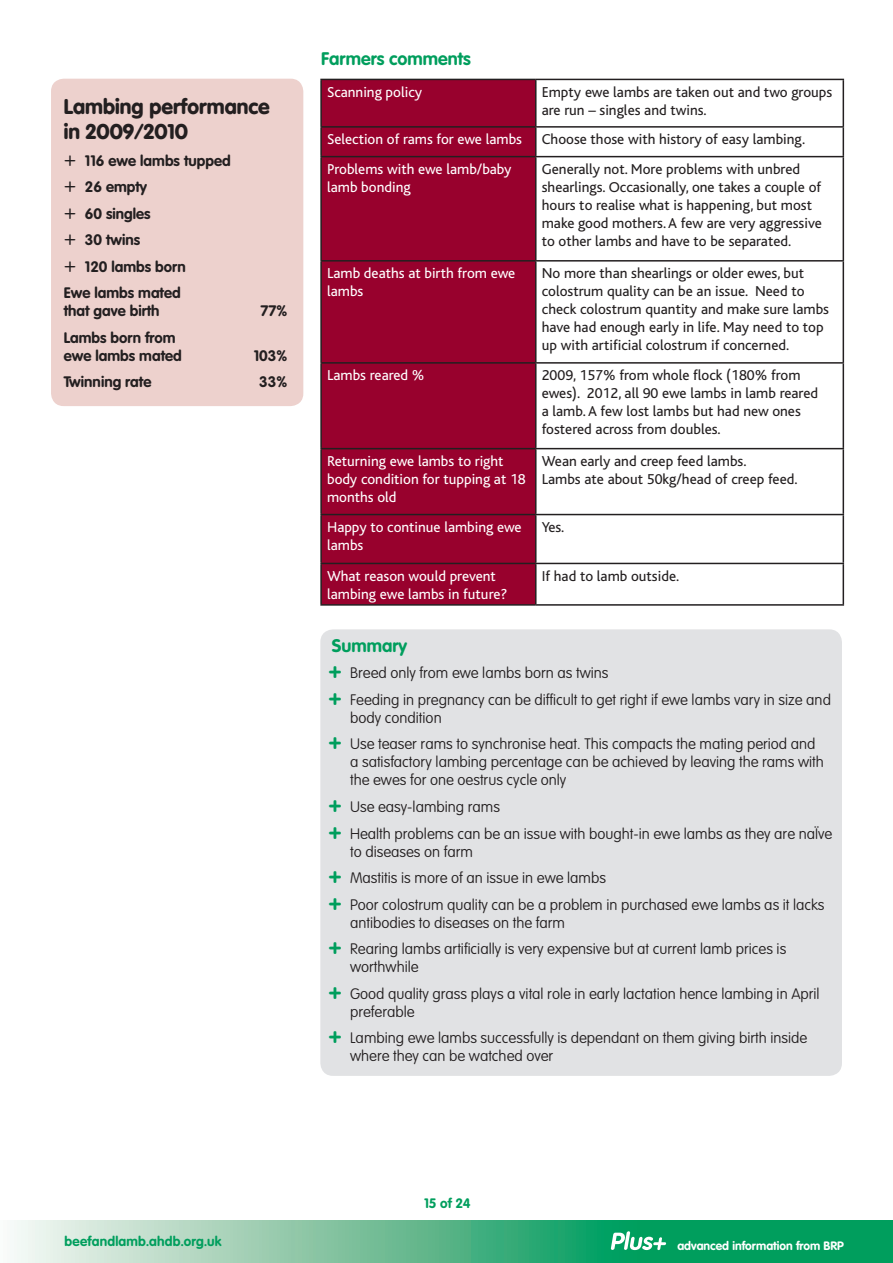
<style>
.page{position:relative;width:893px;height:1263px;background:#fff}
.page>*{position:absolute;margin:0;border:0;box-sizing:border-box;transform-origin:0 0}
.t1{font:900 21px/25.2px "VAG Rounded";color:#231f20}
.t2{font:700 18px "VAG Rounded";color:#009e5d}
.t3{font:100 15px/26.5px "VAG Rounded";color:#231f20}
.t4{font:15px/18px "Bliss";color:#231f20}
.t5{font:15px/18px "Bliss";color:#fff}
.t6{font:700 15px/26.5px "VAG Rounded";color:#231f20}
.t7{font:700 13.5px "VAG Rounded";letter-spacing:.015em;color:#009e5d}
.t8{font:700 12px "VAG Rounded";color:#fff}
.s1{font-weight:100;font-size:21px}
.s2{font-weight:900;font-size:21px;color:#009e5d}
</style>
<div class="page">
<svg style="left:14px;top:1220px;width:879px;height:43px;background:#5dbb90"></svg>
<svg style="left:611px;top:1231px;width:55px;height:19px"></svg>
<div style="left:51px;top:79px;width:252px;height:327px;background:#edd1cd;border-radius:13px"></div>
<div style="left:322px;top:80px;width:213px;height:524px;background:#98012d"></div>
<hr style="left:320px;top:79px;width:216px;height:1px;background:#231f20">
<hr style="left:320px;top:80px;width:2px;height:46px;background:#231f20">
<hr style="left:536px;top:79px;width:308px;height:1px;background:#231f20">
<hr style="left:535px;top:80px;width:1px;height:46px;background:#231f20">
<hr style="left:843px;top:80px;width:1px;height:46px;background:#231f20">
<hr style="left:320px;top:126px;width:216px;height:2px;background:#231f20">
<hr style="left:320px;top:128px;width:2px;height:28px;background:#231f20">
<hr style="left:536px;top:126px;width:308px;height:2px;background:#231f20">
<svg style="left:535px;top:128px;width:1px;height:28px"></svg>
<svg style="left:843px;top:128px;width:1px;height:28px"></svg>
<hr style="left:320px;top:156px;width:216px;height:1px;background:#231f20">
<hr style="left:320px;top:157px;width:2px;height:103px;background:#231f20">
<hr style="left:536px;top:156px;width:308px;height:1px;background:#231f20">
<hr style="left:535px;top:157px;width:1px;height:103px;background:#231f20">
<hr style="left:843px;top:157px;width:1px;height:103px;background:#231f20">
<hr style="left:320px;top:260px;width:216px;height:2px;background:#231f20">
<hr style="left:320px;top:262px;width:2px;height:100px;background:#231f20">
<hr style="left:536px;top:260px;width:308px;height:2px;background:#231f20">
<hr style="left:535px;top:262px;width:1px;height:100px;background:#231f20">
<hr style="left:843px;top:262px;width:1px;height:100px;background:#231f20">
<hr style="left:320px;top:362px;width:216px;height:2px;background:#231f20">
<hr style="left:320px;top:364px;width:2px;height:84px;background:#231f20">
<hr style="left:536px;top:362px;width:308px;height:2px;background:#231f20">
<hr style="left:535px;top:364px;width:1px;height:84px;background:#231f20">
<hr style="left:843px;top:364px;width:1px;height:84px;background:#231f20">
<hr style="left:320px;top:448px;width:216px;height:1px;background:#231f20">
<hr style="left:320px;top:449px;width:2px;height:65px;background:#231f20">
<hr style="left:536px;top:448px;width:308px;height:1px;background:#231f20">
<hr style="left:535px;top:449px;width:1px;height:65px;background:#231f20">
<hr style="left:843px;top:449px;width:1px;height:65px;background:#231f20">
<hr style="left:320px;top:514px;width:216px;height:1px;background:#231f20">
<hr style="left:320px;top:515px;width:2px;height:48px;background:#231f20">
<hr style="left:536px;top:514px;width:308px;height:1px;background:#231f20">
<hr style="left:535px;top:515px;width:1px;height:48px;background:#231f20">
<hr style="left:843px;top:515px;width:1px;height:48px;background:#231f20">
<hr style="left:320px;top:563px;width:216px;height:1px;background:#231f20">
<hr style="left:320px;top:564px;width:2px;height:40px;background:#231f20">
<hr style="left:536px;top:563px;width:308px;height:1px;background:#231f20">
<hr style="left:535px;top:564px;width:1px;height:40px;background:#231f20">
<hr style="left:843px;top:564px;width:1px;height:40px;background:#231f20">
<hr style="left:320px;top:604px;width:216px;height:2px;background:#231f20">
<hr style="left:536px;top:604px;width:308px;height:2px;background:#231f20">
<div style="left:320px;top:629px;width:522px;height:447px;background:#e1e2e4;border-radius:13px"></div>
<h1 class="t1" style="left:64px;top:94px;width:208px">Lambing performance in 2009/2010</h1>
<p class="t6" style="left:64px;top:147px;width:168px"><span class="s1">+</span> 116 ewe lambs tupped <span class="s1">+</span> 26 empty<br><span class="s1">+</span> 60 singles<br><span class="s1">+</span> 30 twins<br><span class="s1">+</span> 120 lambs born<br>Ewe lambs mated</p>
<p class="t6" style="left:64px;top:297px;width:97px">that gave birth</p>
<p class="t6" style="left:260px;top:297px;width:28px">77%</p>
<p class="t6" style="left:64px;top:328px;width:120px;line-height:18px">Lambs born from ewe lambs mated</p>
<p class="t6" style="left:254px;top:342px;width:35px">103%</p>
<p class="t6" style="left:64px;top:368px;width:89px">Twinning rate</p>
<p class="t6" style="left:259px;top:368px;width:30px">33%</p>
<p class="t2" style="left:321px;top:48px;width:151px">Farmers comments</p>
<p class="t5" style="left:327px;top:83px;width:97px">Scanning policy</p>
<p class="t4" style="left:542px;top:83px;width:292px">Empty ewe lambs are taken out and two groups are run – singles and twins.</p>
<p class="t5" style="left:327px;top:131px;width:196px">Selection of rams for ewe lambs</p>
<p class="t4" style="left:542px;top:131px;width:265px">Choose those with history of easy lambing.</p>
<p class="t5" style="left:327px;top:160px;width:186px">Problems with ewe lamb/baby lamb bonding</p>
<p class="t4" style="left:542px;top:160px;width:282px">Generally not. More problems with unbred shearlings. Occasionally, one takes a couple of hours to realise what is happening, but most make good mothers. A few are very aggressive to other lambs and have to be separated.</p>
<p class="t5" style="left:327px;top:265px;width:190px">Lamb deaths at birth from ewe lambs</p>
<p class="t4" style="left:542px;top:265px;width:289px">No more than shearlings or older ewes, but colostrum quality can be an issue. Need to check colostrum quantity and make sure lambs have had enough early in life. May need to top up with artificial colostrum if concerned.</p>
<p class="t5" style="left:327px;top:367px;width:99px">Lambs reared %</p>
<p class="t4" style="left:542px;top:367px;width:278px">2009, 157% from whole flock (180% from ewes). 2012, all 90 ewe lambs in lamb reared a lamb. A few lost lambs but had new ones fostered across from doubles.</p>
<p class="t5" style="left:327px;top:452px;width:200px">Returning ewe lambs to right body condition for tupping at 18 months old</p>
<p class="t4" style="left:542px;top:452px;width:257px">Wean early and creep feed lambs.<br>Lambs ate about 50kg/head of creep feed.</p>
<p class="t5" style="left:327px;top:518px;width:196px">Happy to continue lambing ewe lambs</p>
<p class="t4" style="left:542px;top:518px;width:24px">Yes.</p>
<p class="t5" style="left:327px;top:567px;width:182px">What reason would prevent lambing ewe lambs in future?</p>
<p class="t4" style="left:542px;top:567px;width:139px">If had to lamb outside.</p>
<p class="t2" style="left:332px;top:635px;width:77px">Summary</p>
<p class="t3" style="left:329px;top:660px;width:504px"><span class="s2">+</span> Breed only from ewe lambs born as twins<br><span class="s2">+</span> Feeding in pregnancy can be difficult to get right if ewe lambs vary in size and</p>
<p class="t3" style="left:329px;top:704px;width:488px;text-indent:21px">body condition<br><span class="s2">+</span> Use teaser rams to synchronise heat. This compacts the mating period and</p>
<p class="t3" style="left:350px;top:753px;width:475px;line-height:18px">a satisfactory lambing percentage can be achieved by leaving the rams with the ewes for one oestrus cycle only</p>
<p class="t3" style="left:329px;top:793px;width:505px"><span class="s2">+</span> Use easy-lambing rams<br><span class="s2">+</span> Health problems can be an issue with bought-in ewe lambs as they are naÏve</p>
<p class="t3" style="left:329px;top:838px;width:497px;text-indent:21px">to diseases on farm<br><span class="s2">+</span> Mastitis is more of an issue in ewe lambs<br><span class="s2">+</span> Poor colostrum quality can be a problem in purchased ewe lambs as it lacks</p>
<p class="t3" style="left:329px;top:909px;width:459px;text-indent:21px">antibodies to diseases on the farm<br><span class="s2">+</span> Rearing lambs artificially is very expensive but at current lamb prices is</p>
<p class="t3" style="left:329px;top:953px;width:492px;text-indent:21px">worthwhile<br><span class="s2">+</span> Good quality grass plays a vital role in early lactation hence lambing in April</p>
<p class="t3" style="left:329px;top:998px;width:480px;text-indent:21px">preferable<br><span class="s2">+</span> Lambing ewe lambs successfully is dependant on them giving birth inside</p>
<p class="t3" style="left:350px;top:1042px;width:205px">where they can be watched over</p>
<p class="t7" style="left:65px;top:1233px;width:159px">beefandlamb.ahdb.org.uk</p>
<p class="t7" style="left:424px;top:1195px;width:48px">15 of 24</p>
<p class="t8" style="left:677px;top:1239px;width:168px">advanced information from BRP</p>
</div>
